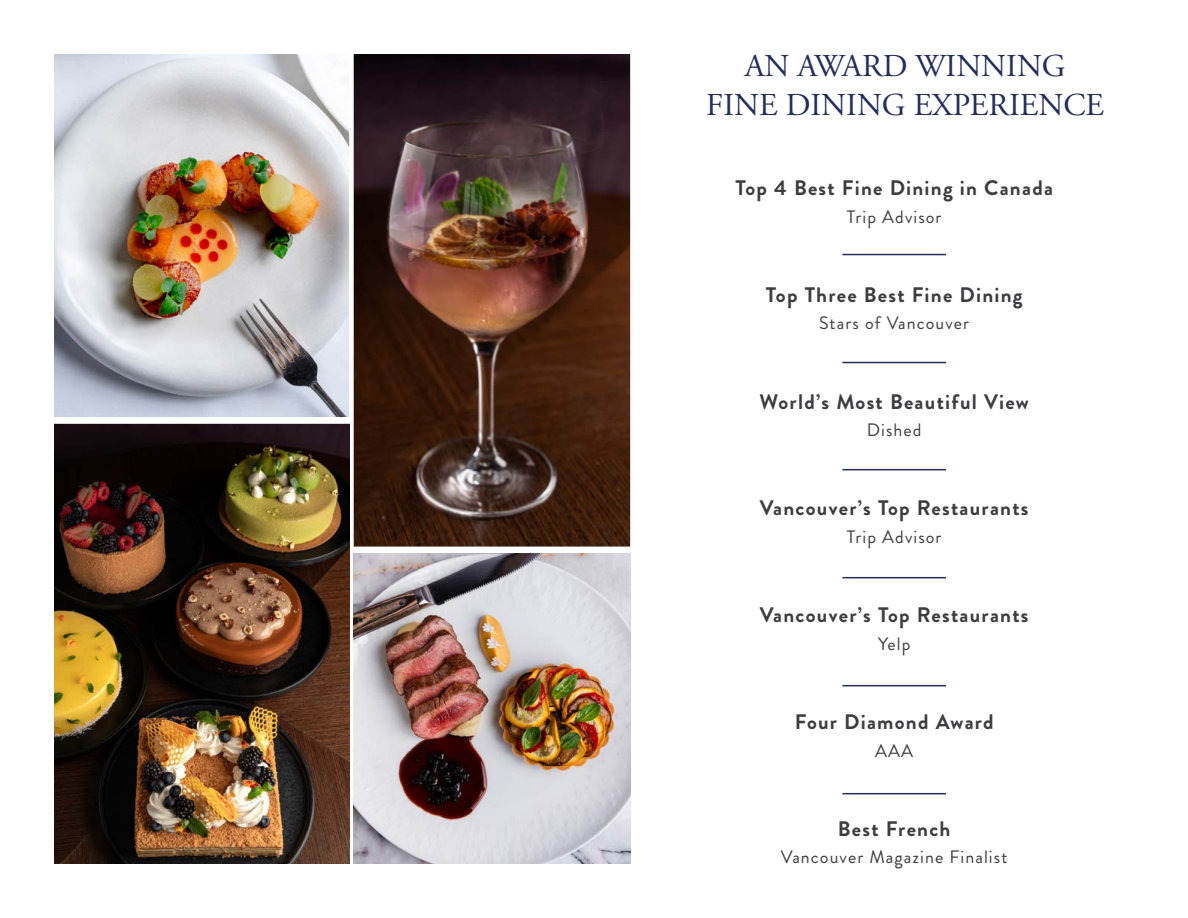
<style>
.page{position:relative;width:1188px;height:918px;background:#fff}
.page>*{position:absolute;margin:0;border:0;box-sizing:border-box;transform-origin:0 0}
.t1{font:31.8px/38.2px "Adobe Garamond Pro";color:#242e59;text-align:center}
.t2{font:700 21px "Brandon Grotesque";letter-spacing:.06em;color:#3d3d3f}
.t3{font:18px "Brandon Grotesque";letter-spacing:.06em;color:#3d3d3f}
</style>
<div class="page">
<img style="left:354px;top:553px;width:276px;height:311px">
<img style="left:54px;top:54px;width:295px;height:363px">
<img style="left:54px;top:424px;width:295px;height:440px">
<img style="left:354px;top:54px;width:276px;height:493px">
<hr style="left:842px;top:254px;width:104px;height:1px;background:#242e59">
<hr style="left:842px;top:469px;width:104px;height:1px;background:#242e59">
<hr style="left:842px;top:685px;width:104px;height:1px;background:#242e59">
<hr style="left:842px;top:362px;width:104px;height:1px;background:#242e59">
<hr style="left:842px;top:577px;width:104px;height:1px;background:#242e59">
<hr style="left:842px;top:793px;width:104px;height:1px;background:#242e59">
<h1 class="t1" style="left:706px;top:48px;width:399px">AN AWARD WINNING<br>FINE DINING EXPERIENCE</h1>
<p class="t2" style="left:735px;top:173px;width:319px">Top 4 Best Fine Dining in Canada</p>
<p class="t3" style="left:847px;top:204px;width:96px">Trip Advisor</p>
<p class="t2" style="left:766px;top:280px;width:258px">Top Three Best Fine Dining</p>
<p class="t3" style="left:819px;top:311px;width:151px">Stars of Vancouver</p>
<p class="t2" style="left:760px;top:387px;width:271px">World’s Most Beautiful View</p>
<p class="t3" style="left:867px;top:418px;width:56px">Dished</p>
<p class="t2" style="left:760px;top:494px;width:270px">Vancouver’s Top Restaurants</p>
<p class="t3" style="left:847px;top:525px;width:96px">Trip Advisor</p>
<p class="t2" style="left:760px;top:600px;width:270px">Vancouver’s Top Restaurants</p>
<p class="t3" style="left:878px;top:631px;width:34px">Yelp</p>
<p class="t2" style="left:795px;top:707px;width:201px">Four Diamond Award</p>
<p class="t3" style="left:875px;top:738px;width:39px">AAA</p>
<p class="t2" style="left:838px;top:814px;width:114px">Best French</p>
<p class="t3" style="left:781px;top:845px;width:228px">Vancouver Magazine Finalist</p>
</div>
